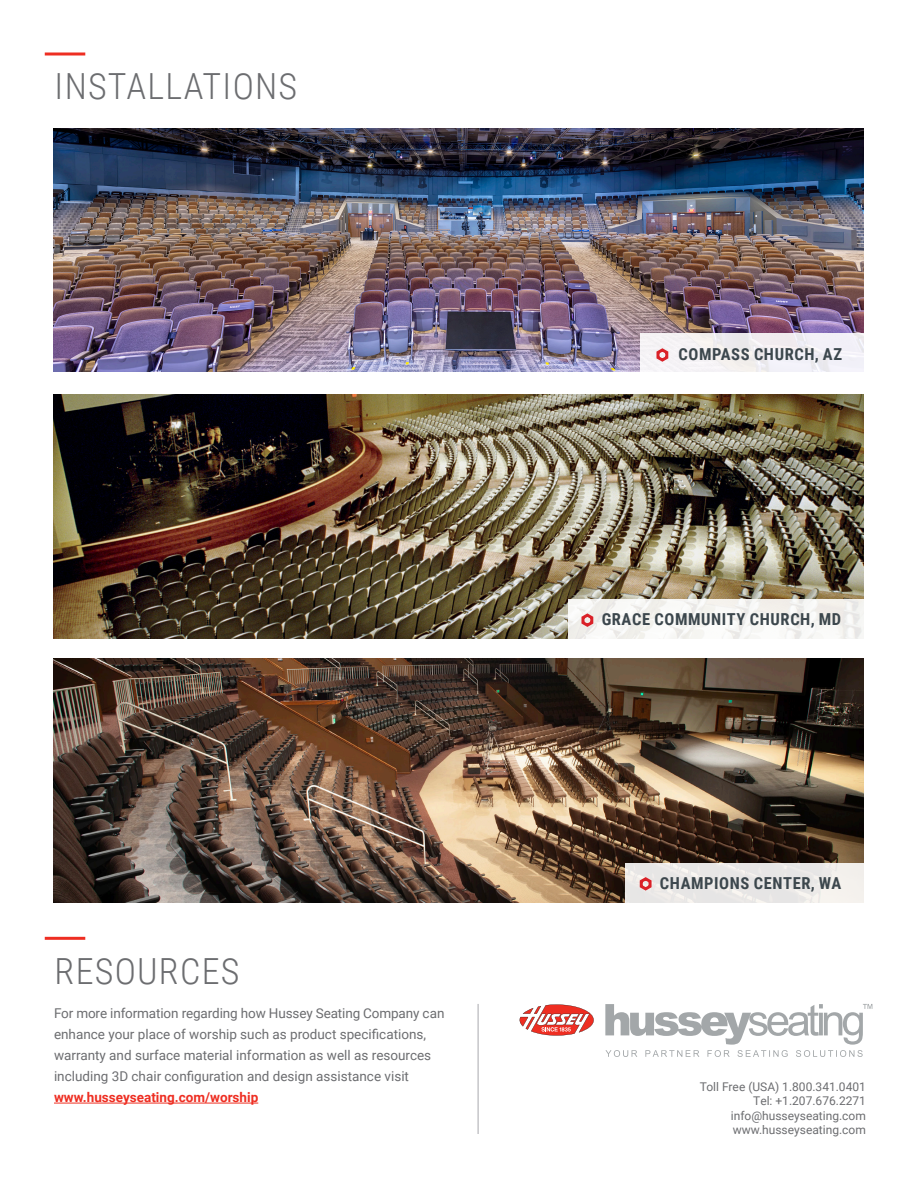
<style>
.page{position:relative;width:918px;height:1188px;background:#fff}
.page>*{position:absolute;margin:0;border:0;box-sizing:border-box;transform-origin:0 0}
.t1{font:300 36px "Roboto Condensed";letter-spacing:.035em;color:#6c6d70}
.photo{font:700 16.5px "Roboto Condensed";letter-spacing:.035em;color:#3c474d}
.Body_text{font:13.5px/21px "Roboto";color:#6c6d70}
.address{font:12px "Roboto";color:#6c6d70}
.s1{font-weight:700;color:#ee2e22}
</style>
<div class="page">
<svg style="left:520px;top:1004px;width:74px;height:32px"></svg>
<svg style="left:605px;top:1004px;width:267px;height:53px"></svg>
<img style="left:54px;top:128px;width:810px;height:244px">
<img style="left:54px;top:395px;width:810px;height:244px">
<img style="left:54px;top:658px;width:810px;height:244px">
<svg style="left:640px;top:333px;width:224px;height:39px;fill:#f2f1f5"></svg>
<svg style="left:654px;top:347px;width:16px;height:16px"></svg>
<svg style="left:568px;top:599px;width:296px;height:40px;fill:#f6f6f4"></svg>
<svg style="left:579px;top:612px;width:16px;height:17px"></svg>
<svg style="left:625px;top:863px;width:239px;height:40px;background:#ebe9e7"></svg>
<svg style="left:637px;top:875px;width:16px;height:17px"></svg>
<hr style="left:54px;top:1103px;width:204px;height:1px;background:#ee2e22">
<hr style="left:478px;top:1004px;width:1px;height:130px;background:#a8a9ad">
<svg style="left:45px;top:52px;width:40px;height:4px"></svg>
<hr style="left:45px;top:937px;width:40px;height:3px;background:#ee2e22">
<h3 class="t1" style="left:55px;top:61px;width:244px">INSTALLATIONS</h3>
<h3 class="t1" style="left:55px;top:946px;width:186px">RESOURCES</h3>
<p class="Body_text" style="left:54px;top:1002px;width:392px">For more information regarding how Hussey Seating Company can enhance your place of worship such as product specifications, warranty and surface material information as well as resources including 3D chair configuration and design assistance visit <span class="s1">www.husseyseating.com/worship</span></p>
<p class="photo" style="left:679px;top:343px;width:165px">COMPASS CHURCH, AZ</p>
<p class="photo" style="left:602px;top:608px;width:241px">GRACE COMMUNITY CHURCH, MD</p>
<p class="photo" style="left:660px;top:871px;width:183px">CHAMPIONS CENTER, WA</p>
<p class="address" style="left:700px;top:1078px;width:168px">Toll Free (USA) 1.800.341.0401</p>
<p class="address" style="left:753px;top:1093px;width:114px">Tel: +1.207.676.2271</p>
<p class="address" style="left:731px;top:1107px;width:137px">info@husseyseating.com</p>
<p class="address" style="left:733px;top:1121px;width:135px">www.husseyseating.com</p>
</div>
